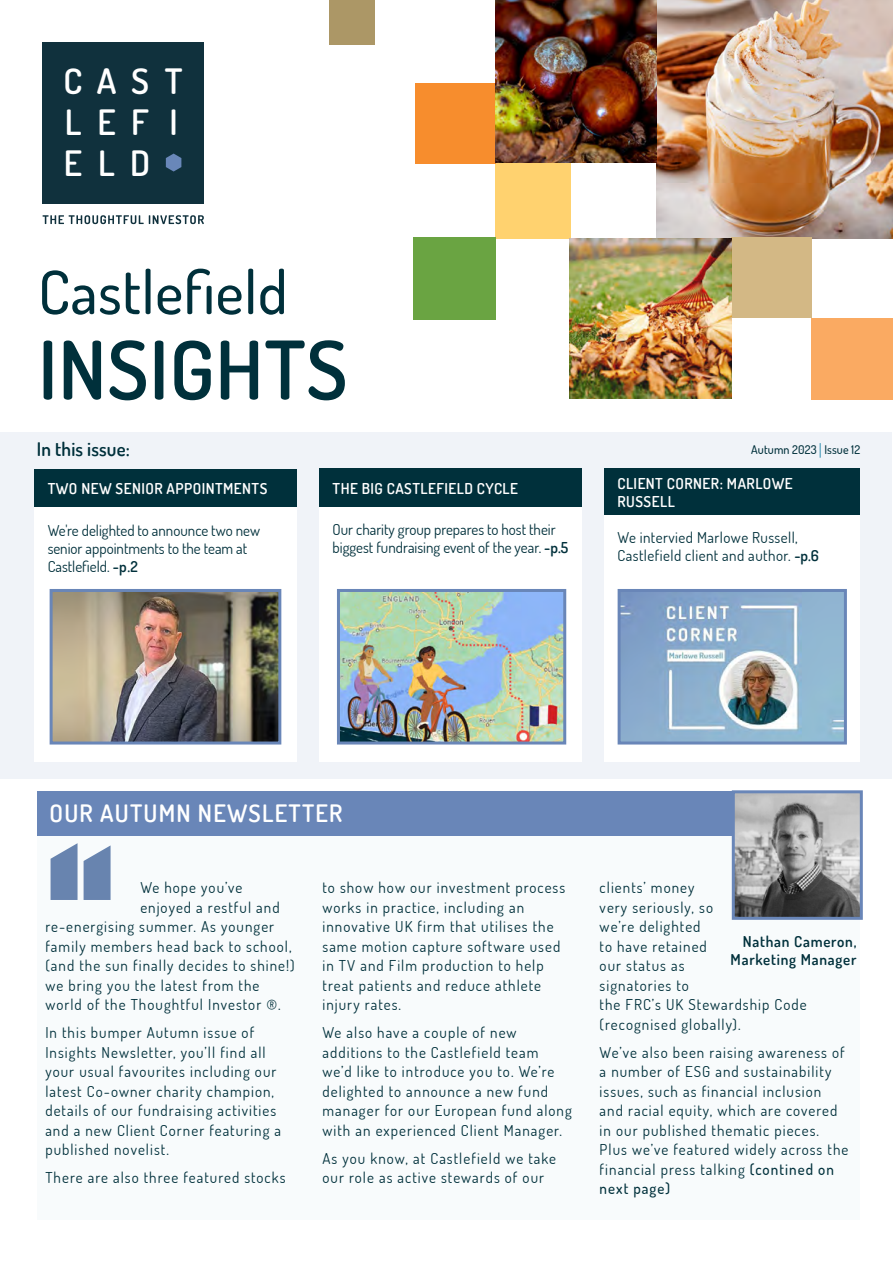
<style>
.page{position:relative;width:893px;height:1263px;background:#fff}
.page>*{position:absolute;margin:0;border:0;box-sizing:border-box;transform-origin:0 0}
.t1{font:600 81px "Dosis";letter-spacing:.01em;color:#00303b}
.t2{font:500 60px "Dosis";letter-spacing:.01em;color:#00303b}
.t3{font:600 35.1px/41px "Dosis";letter-spacing:.445em;color:#fff}
.t4{font:600 24px "Dosis";letter-spacing:.05em;color:#fff}
.t5{font:600 18.75px "Dosis";letter-spacing:.01em;color:#00303b}
.t6{font:15px/19.5px "Dosis";letter-spacing:.07em;color:#00303b}
.t7{font:15px/18px "Dosis";color:#00303b}
.t8{font:600 15px/18px "Dosis";letter-spacing:.03em;color:#fff}
.t9{font:15px/18px "Dosis";letter-spacing:.03em;color:#00303b}
.t10{font:600 15px/18px "Dosis";letter-spacing:.05em;color:#00303b;text-align:right}
.t11{font:500 12px "Dosis";letter-spacing:.01em;color:#00303b}
.s1{font-weight:600}
.s2{font-weight:500}
</style>
<div class="page">
<div style="left:0;top:432px;width:891px;height:346px;background:#f0f3f8"></div>
<svg style="left:43px;top:215px;width:161px;height:9px"></svg>
<div style="left:43px;top:42px;width:161px;height:161px;background:#10313d"></div>
<svg style="left:166px;top:154px;width:15px;height:18px"></svg>
<svg style="left:819px;top:443px;width:2px;height:15px"></svg>
<div style="left:320px;top:469px;width:262px;height:38px;background:#00303b"></div>
<div style="left:320px;top:507px;width:262px;height:254px;background:#fff"></div>
<img style="left:341px;top:593px;width:221px;height:147px">
<div style="left:337px;top:589px;width:229px;height:155px;border:3px solid #6986b8"></div>
<div style="left:605px;top:469px;width:255px;height:46px;background:#00303b"></div>
<div style="left:605px;top:515px;width:255px;height:246px;background:#fff"></div>
<img style="left:622px;top:593px;width:221px;height:147px">
<div style="left:618px;top:589px;width:229px;height:155px;border:3px solid #6986b8"></div>
<div style="left:37px;top:836px;width:823px;height:383px;background:#f8fbfc"></div>
<div style="left:37px;top:791px;width:825px;height:45px;background:#6986b8"></div>
<svg style="left:51px;top:843px;width:27px;height:57px;background:#7d96ba"></svg>
<svg style="left:84px;top:845px;width:27px;height:55px"></svg>
<img style="left:736px;top:794px;width:123px;height:122px">
<div style="left:732px;top:790px;width:131px;height:130px;border:3px solid #6986b8"></div>
<div style="left:35px;top:469px;width:262px;height:38px;background:#00303b"></div>
<div style="left:35px;top:507px;width:262px;height:254px;background:#fff"></div>
<img style="left:54px;top:593px;width:223px;height:147px">
<div style="left:50px;top:589px;width:231px;height:155px;border:3px solid #6986b8"></div>
<img style="left:656px;top:0;width:236px;height:238px">
<div style="left:495px;top:162px;width:75px;height:76px;background:#ffd26f"></div>
<div style="left:413px;top:237px;width:82px;height:82px;background:#6aa442"></div>
<div style="left:415px;top:84px;width:80px;height:80px;background:#f78d2d"></div>
<div style="left:329px;top:0;width:45px;height:45px;background:#ac9766"></div>
<div style="left:732px;top:238px;width:80px;height:80px;background:#d3b885"></div>
<div style="left:812px;top:318px;width:81px;height:81px;background:#faaa62"></div>
<img style="left:570px;top:238px;width:161px;height:160px">
<img style="left:495px;top:0;width:162px;height:163px">
<h3 class="t3" style="left:64px;top:59px;width:120px">CAST<br>LEFI<br>ELD</h3>
<h2 class="t2" style="left:38px;top:251px;width:251px">Castlefield</h2>
<h1 class="t1" style="left:38px;top:317px;width:311px">INSIGHTS</h1>
<p class="t5" style="left:37px;top:437px;width:95px">In this issue:</p>
<p class="t8" style="left:48px;top:479px;width:221px">TWO NEW SENIOR APPOINTMENTS</p>
<p class="t7" style="left:48px;top:521px;width:214px">We're delighted to announce two new senior appointments to the team at<br>Castlefield. <span class="s1">-p.2</span></p>
<p class="t8" style="left:333px;top:479px;width:187px">THE BIG CASTLEFIELD CYCLE</p>
<p class="t7" style="left:333px;top:520px;width:237px">Our charity group prepares to host their biggest fundraising event of the year. <span class="s1">-p.5</span></p>
<p class="t11" style="left:751px;top:442px;width:110px">Autumn 2023 Issue 12</p>
<p class="t8" style="left:617px;top:474px;width:177px">CLIENT CORNER: MARLOWE<br>RUSSELL</p>
<p class="t9" style="left:617px;top:528px;width:203px">We intervied Marlowe Russell,<br>Castlefield client and author. <span class="s1">-p.6</span></p>
<h3 class="t4" style="left:50px;top:797px;width:295px">OUR AUTUMN NEWSLETTER</h3>
<p class="t6" style="left:140px;top:878px;width:104px">We hope you’ve</p>
<p class="t6" style="left:140px;top:897px;width:141px">enjoyed a restful and</p>
<p class="t6" style="left:45px;top:917px;width:230px">re-energising summer. As younger</p>
<p class="t6" style="left:45px;top:936px;width:248px">family members head back to school,</p>
<p class="t6" style="left:45px;top:956px;width:251px">(and the sun finally decides to shine!)</p>
<p class="t6" style="left:45px;top:975px;width:216px">we bring you the latest from the</p>
<p class="t6" style="left:45px;top:995px;width:237px">world of the Thoughtful Investor ®.</p>
<p class="t6" style="left:45px;top:1023px;width:237px">In this bumper Autumn issue of Insights Newsletter, you’ll find all your usual favourites including our latest Co-owner charity champion, details of our fundraising activities and a new Client Corner featuring a published novelist.</p>
<p class="t6" style="left:45px;top:1168px;width:242px">There are also three featured stocks</p>
<p class="t6" style="left:322px;top:878px;width:244px">to show how our investment process works in practice, including an innovative UK firm that utilises the same motion capture software used in TV and Film production to help treat patients and reduce athlete injury rates.</p>
<p class="t6" style="left:322px;top:1023px;width:251px">We also have a couple of new additions to the Castlefield team<br>we’d like to introduce you to. We’re delighted to announce a new fund manager for our European fund along with an experienced Client Manager.</p>
<p class="t6" style="left:322px;top:1148px;width:235px">As you know, at Castlefield we take our role as active stewards of our</p>
<p class="t6" style="left:600px;top:878px;width:209px">clients’ money<br>very seriously, so<br>we’re delighted<br>to have retained<br>our status as<br>signatories to<br>the FRC’s UK Stewardship Code (recognised globally).</p>
<p class="t6" style="left:600px;top:1042px;width:250px">We’ve also been raising awareness of a number of ESG and sustainability issues, such as financial inclusion and racial equity, which are covered in our published thematic pieces.<br>Plus we’ve featured widely across the financial press talking <span class="s2">(contined on next page)</span></p>
<p class="t10" style="left:731px;top:932px;width:127px">Nathan Cameron,<br>Marketing Manager</p>
</div>
